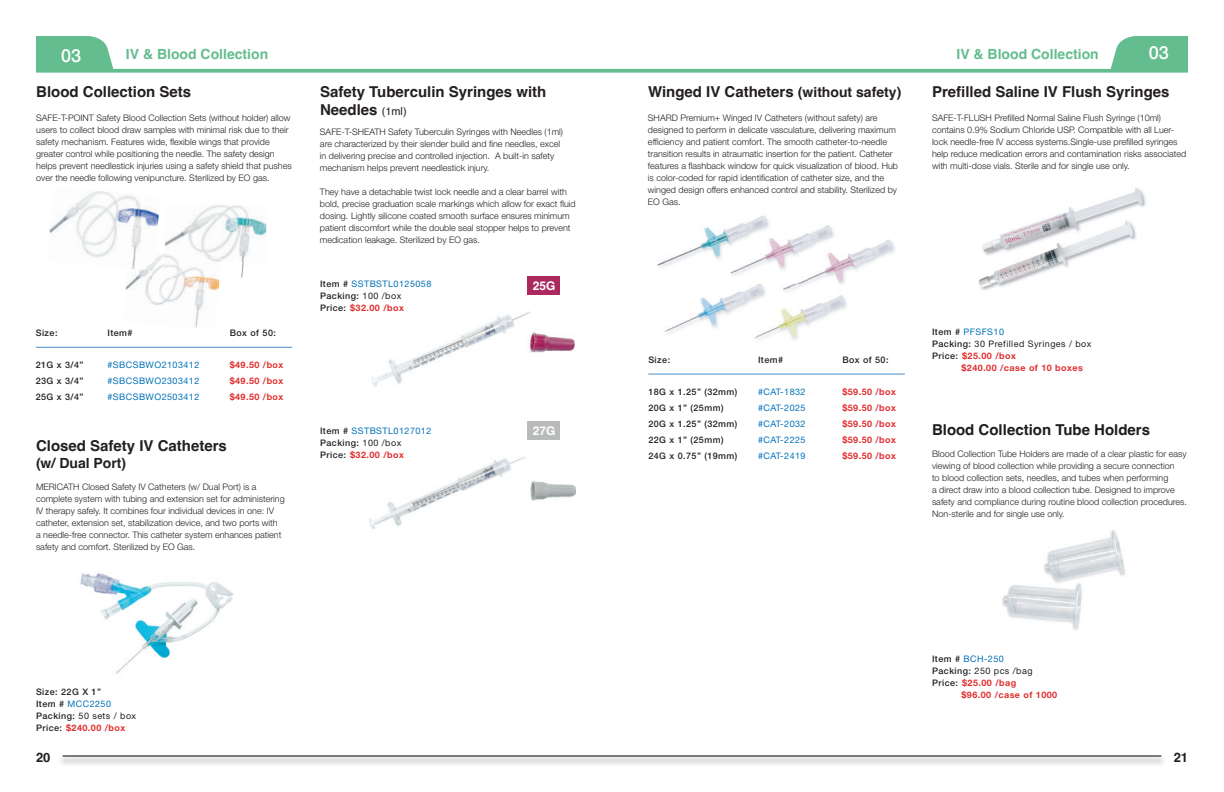
<style>
.page{position:relative;width:1224px;height:792px;background:#fff}
.page>*{position:absolute;margin:0;border:0;box-sizing:border-box;transform-origin:0 0}
.t1{font:500 18px "Helvetica Neue";color:#fff}
.t2{font:700 15px/18px "Helvetica";color:#231f20}
.t3{font:700 15px "Helvetica";color:#1b1d1f}
.t4{font:700 14px "Helvetica";color:#64bd8e}
.t5{font:700 14px "Helvetica";color:#231f20}
.t6{font:700 13px "Helvetica";color:#231f20}
.t7{font:700 12px "Helvetica";color:#fff}
.t8{font:300 9px/12px "Helvetica Neue LT Std";color:#231f20}
.t9{font:500 9px/12px "Helvetica Neue LT Std";letter-spacing:.05em;color:#231f20}
.t10{font:700 9px/16px "Helvetica Neue LT Std";letter-spacing:.05em;color:#e12e2e;text-align:justify}
.t11{font:9px/16px "Helvetica Neue LT Std";letter-spacing:.05em;color:#0171b8;text-align:justify}
.t12{font:9px/12px "Helvetica Neue LT Std";letter-spacing:.05em;color:#231f20}
.s1{font-weight:400;font-size:11px}
.s2{font-weight:400;color:#0171b8}
.s3{font-weight:400}
.s4{font-weight:700;color:#e12e2e}
.s5{font-size:14px}
.s6{font-weight:500}
.s7{color:#0171b8}
</style>
<div class="page">
<img style="left:165px;top:205px;width:101px;height:57px">
<img style="left:241px;top:262px;width:3px;height:16px">
<img style="left:152px;top:253px;width:17px;height:52px">
<img style="left:125px;top:271px;width:27px;height:32px">
<img style="left:165px;top:254px;width:56px;height:74px">
<img style="left:49px;top:191px;width:81px;height:67px">
<img style="left:130px;top:195px;width:29px;height:56px">
<img style="left:127px;top:251px;width:28px;height:20px">
<img style="left:371px;top:312px;width:204px;height:74px">
<img style="left:369px;top:457px;width:206px;height:72px">
<hr style="left:63px;top:756px;width:1098px;height:1px;background:#000">
<hr style="left:36px;top:347px;width:256px;height:1px;background:#478cc8">
<div style="left:527px;top:277px;width:32px;height:18px;background:#ab295f"></div>
<div style="left:527px;top:422px;width:32px;height:18px;background:#b8bbba"></div>
<img style="left:80px;top:573px;width:153px;height:101px">
<img style="left:978px;top:188px;width:168px;height:103px">
<img style="left:1002px;top:530px;width:124px;height:100px">
<svg style="left:36px;top:36px;width:1152px;height:37px"></svg>
<hr style="left:648px;top:374px;width:257px;height:1px;background:#478cc8">
<img style="left:657px;top:215px;width:238px;height:125px">
<h1 class="t1" style="left:61px;top:41px;width:22px">03</h1>
<h3 class="t4" style="left:126px;top:45px;width:144px">IV &amp; Blood Collection</h3>
<h2 class="t2" style="left:36px;top:84px;width:157px">Blood Collection Sets</h2>
<h2 class="t2" style="left:320px;top:84px;width:228px">Safety Tuberculin Syringes with<br>Needles <span class="s1">(1ml)</span></h2>
<p class="t8" style="left:36px;top:111px;width:257px">SAFE-T-POINT Safety Blood Collection Sets (without holder) allow users to collect blood draw samples with minimal risk due to their safety mechanism. Features wide, flexible wings that provide greater control while positioning the needle. The safety design helps prevent needlestick injuries using a safety shield that pushes over the needle following venipuncture. Sterilized by EO gas.</p>
<p class="t8" style="left:320px;top:125px;width:245px">SAFE-T-SHEATH Safety Tuberculin Syringes with Needles (1ml) are characterized by their slender build and fine needles, excel in delivering precise and controlled injection. A built-in safety mechanism helps prevent needlestick injury.</p>
<p class="t8" style="left:320px;top:185px;width:257px">They have a detachable twist lock needle and a clear barrel with bold, precise graduation scale markings which allow for exact fluid dosing. Lightly silicone coated smooth surface ensures minimum patient discomfort while the double seal stopper helps to prevent medication leakage. Sterilized by EO gas.</p>
<p class="t9" style="left:36px;top:327px;width:23px">Size:</p>
<p class="t9" style="left:36px;top:357px;width:49px;line-height:16px;text-align:justify">21G x 3/4” 23G x 3/4” 25G x 3/4”</p>
<p class="t9" style="left:107px;top:327px;width:27px">Item#</p>
<p class="t11" style="left:107px;top:356px;width:93px">#SBCSBWO2103412 #SBCSBWO2303412 #SBCSBWO2503412</p>
<p class="t9" style="left:230px;top:327px;width:48px">Box of 50:</p>
<p class="t10" style="left:230px;top:356px;width:55px">$49.50 /box $49.50 /box $49.50 /box</p>
<h2 class="t2" style="left:36px;top:438px;width:192px">Closed Safety IV Catheters</h2>
<h3 class="t5" style="left:36px;top:454px;width:92px">(w/ Dual Port)</h3>
<p class="t8" style="left:36px;top:480px;width:250px">MERICATH Closed Safety IV Catheters (w/ Dual Port) is a complete system with tubing and extension set for administering IV therapy safely. It combines four individual devices in one: IV catheter, extension set, stabilization device, and two ports with<br>a needle-free connector. This catheter system enhances patient safety and comfort. Sterilized by EO Gas.</p>
<p class="t9" style="left:320px;top:277px;width:113px">Item # <span class="s2">SSTBSTL0125058<br></span>Packing: <span class="s3">100 /box<br></span>Price: <span class="s4">$32.00 /box</span></p>
<p class="t9" style="left:320px;top:425px;width:113px">Item # <span class="s2">SSTBSTL0127012<br></span>Packing: <span class="s3">100 /box<br></span>Price: <span class="s4">$32.00 /box</span></p>
<p class="t9" style="left:36px;top:686px;width:102px">Size: 22G X 1”<br>Item # <span class="s2">MCC2250<br></span>Packing: <span class="s3">50 sets / box<br></span>Price: <span class="s4">$240.00 /box</span></p>
<h3 class="t6" style="left:36px;top:750px;width:16px">20</h3>
<h3 class="t7" style="left:533px;top:279px;width:24px">25G</h3>
<h3 class="t7" style="left:533px;top:424px;width:24px">27G</h3>
<h2 class="t2" style="left:648px;top:84px;width:255px">Winged IV Catheters <span class="s5">(without safety)</span></h2>
<p class="t8" style="left:648px;top:111px;width:252px">SHARD Premium+ Winged IV Catheters (without safety) are designed to perform in delicate vasculature, delivering maximum efficiency and patient comfort. The smooth catheter-to-needle transition results in atraumatic insertion for the patient. Catheter features a flashback window for quick visualization of blood. Hub is color-coded for rapid identification of catheter size, and the winged design offers enhanced control and stability. Sterilized by EO Gas.</p>
<h3 class="t4" style="left:956px;top:45px;width:144px">IV &amp; Blood Collection</h3>
<h1 class="t1" style="left:1149px;top:38px;width:22px">03</h1>
<h2 class="t2" style="left:932px;top:84px;width:239px">Prefilled Saline IV Flush Syringes</h2>
<p class="t8" style="left:932px;top:111px;width:256px">SAFE-T-FLUSH Prefilled Normal Saline Flush Syringe (10ml) contains 0.9% Sodium Chloride USP. Compatible with all Luer&shy;lock needle-free IV access systems.Single-use prefilled syringes help reduce medication errors and contamination risks associated with multi-dose vials. Sterile and for single use only.</p>
<p class="t9" style="left:648px;top:353px;width:23px">Size:</p>
<p class="t9" style="left:648px;top:383px;width:91px;line-height:16px">18G x 1.25” (32mm)<br>20G x 1” (25mm)<br>20G x 1.25” (32mm)<br>22G x 1” (25mm)<br>24G x 0.75” (19mm)</p>
<p class="t9" style="left:758px;top:353px;width:27px">Item#</p>
<p class="t11" style="left:758px;top:383px;width:49px">#CAT-1832 #CAT-2025 #CAT-2032 #CAT-2225 #CAT-2419</p>
<p class="t9" style="left:842px;top:353px;width:48px">Box of 50:</p>
<p class="t10" style="left:842px;top:383px;width:55px">$59.50 /box $59.50 /box $59.50 /box $59.50 /box $59.50 /box</p>
<p class="t12" style="left:932px;top:326px;width:161px"><span class="s6">Item #</span> <span class="s7">PFSFS10<br></span><span class="s6">Packing:</span> 30 Prefilled Syringes / box<br><span class="s6">Price:</span> <span class="s4">$25.00 /box</span></p>
<p class="t10" style="left:962px;top:360px;width:123px">$240.00 /case of 10 boxes</p>
<h2 class="t3" style="left:932px;top:420px;width:220px">Blood Collection Tube Holders</h2>
<p class="t8" style="left:932px;top:448px;width:257px">Blood Collection Tube Holders are made of a clear plastic for easy viewing of blood collection while providing a secure connection<br>to blood collection sets, needles, and tubes when performing<br>a direct draw into a blood collection tube. Designed to improve safety and compliance during routine blood collection procedures.<br>Non-sterile and for single use only.</p>
<p class="t9" style="left:932px;top:653px;width:102px">Item # <span class="s2">BCH-250<br></span>Packing: <span class="s3">250 pcs /bag<br></span>Price: <span class="s4">$25.00 /bag</span></p>
<p class="t10" style="left:962px;top:687px;width:97px">$96.00 /case of 1000</p>
<h3 class="t6" style="left:1174px;top:750px;width:16px">21</h3>
</div>
